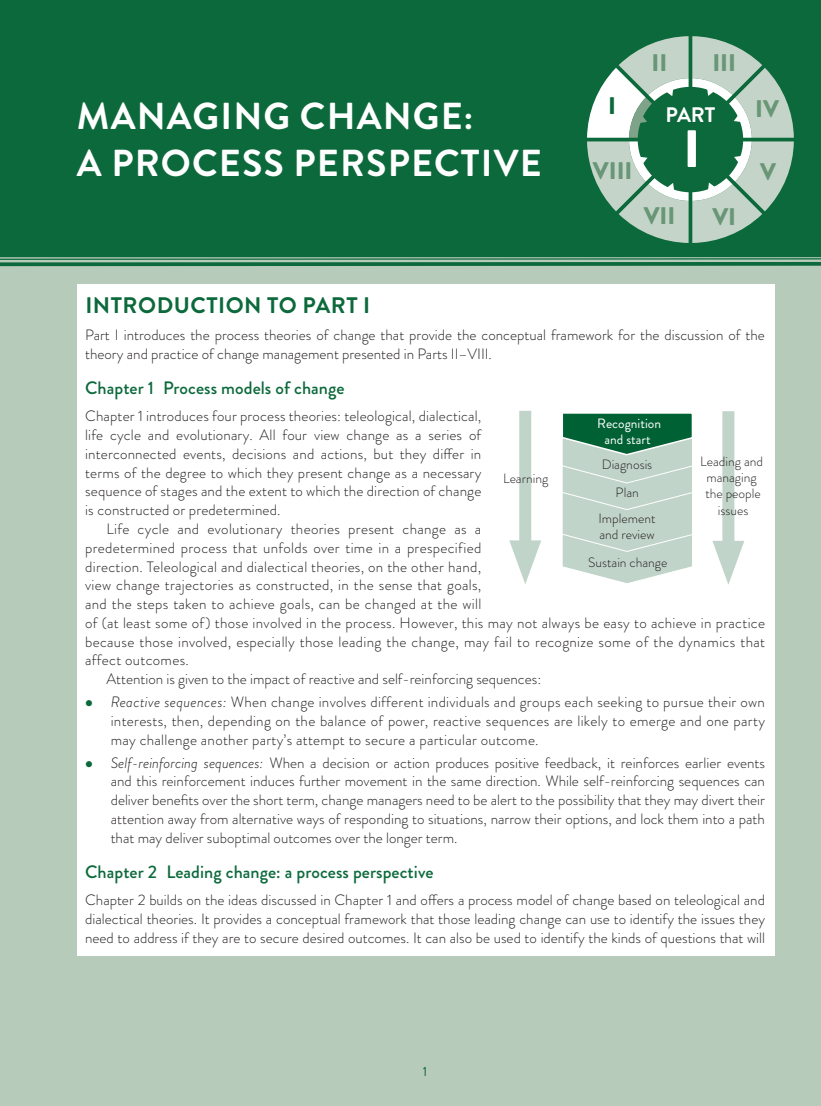
<style>
.page{position:relative;width:821px;height:1106px;background:#fff}
.page>*{position:absolute;margin:0;border:0;box-sizing:border-box;transform-origin:0 0}
.t1{font:52.5px "Brandon Grotesque Black 2";color:#fff}
.t2{font:37.5px/46.5px "Brandon Grotesque Bold 9";letter-spacing:.03em;color:#fff}
.t3{font:24px "Brandon Grotesque Black 2";color:#699677}
.t4{font:24px "Brandon Grotesque Black 2";color:#0c693b}
.t5{font:22.5px "Brandon Grotesque Bold 9";letter-spacing:.025em;color:#0c693b}
.t6{font:21px "Brandon Grotesque Bold 10";color:#fff}
.t7{font:18px "Brandon Grotesque Medium 2";letter-spacing:.005em;color:#0c693b}
.t8{font:15px/18.8px "Brandon Grotesque Light 12";letter-spacing:.02em;color:#231f20;text-align:justify}
.t9{font:15px/18.8px "Brandon Grotesque Light 12";color:#231f20}
.t10{font:13.5px/16.2px "Brandon Grotesque Light 13";color:#231f20;text-align:center}
.t11{font:13.5px/16.2px "Brandon Grotesque Regular 3";color:#fff;text-align:center}
.t12{font:13.5px "Brandon Grotesque Regular 2";color:#0c693b}
.s1{font-family:"Brandon Grotesque Light Italic 2"}
</style>
<div class="page">
<div style="left:0;top:227px;width:821px;height:879px;background:#b7cbbb"></div>
<div style="left:0;top:0;width:821px;height:257px;background:#0c693b"></div>
<hr style="left:0;top:258px;width:821px;height:2px;background:#0c693b">
<svg style="left:0;top:262px;width:821px;height:4px;background:#176f43"></svg>
<div style="left:77px;top:284px;width:697px;height:44px;background:#fff"></div>
<div style="left:77px;top:321px;width:697px;height:51px;background:#fff"></div>
<div style="left:77px;top:369px;width:697px;height:39px;background:#fff"></div>
<div style="left:77px;top:402px;width:697px;height:126px;background:#fff"></div>
<div style="left:77px;top:515px;width:697px;height:163px;background:#fff"></div>
<div style="left:77px;top:665px;width:697px;height:32px;background:#fff"></div>
<div style="left:77px;top:688px;width:697px;height:69px;background:#fff"></div>
<div style="left:77px;top:748px;width:697px;height:107px;background:#fff"></div>
<div style="left:77px;top:852px;width:697px;height:39px;background:#fff"></div>
<div style="left:77px;top:886px;width:697px;height:69px;background:#fff"></div>
<div style="left:722px;top:411px;width:12px;height:148px;background:#c1d4c9"></div>
<svg style="left:712px;top:541px;width:32px;height:44px"></svg>
<div style="left:519px;top:411px;width:12px;height:147px;background:#c1d4c9"></div>
<svg style="left:509px;top:540px;width:32px;height:44px"></svg>
<svg style="left:562px;top:413px;width:130px;height:170px;background:#a4c3b3"></svg>
<svg style="left:587px;top:36px;width:207px;height:207px"></svg>
<h2 class="t2" style="left:77px;top:94px;width:466px">MANAGING CHANGE:<br>A PROCESS PERSPECTIVE</h2>
<h3 class="t4" style="left:608px;top:89px;width:9px">I</h3>
<h3 class="t3" style="left:593px;top:153px;width:41px">VIII</h3>
<h3 class="t3" style="left:651px;top:46px;width:17px">II</h3>
<h3 class="t3" style="left:712px;top:46px;width:25px">III</h3>
<h3 class="t6" style="left:665px;top:100px;width:52px">PART</h3>
<h1 class="t1" style="left:683px;top:112px;width:19px">I</h1>
<h3 class="t3" style="left:643px;top:199px;width:33px">VII</h3>
<h3 class="t3" style="left:712px;top:199px;width:25px">VI</h3>
<h3 class="t3" style="left:755px;top:92px;width:25px">IV</h3>
<h3 class="t3" style="left:760px;top:154px;width:17px">V</h3>
<h3 class="t5" style="left:85px;top:289px;width:286px">INTRODUCTION TO PART I</h3>
<p class="t9" style="left:85px;top:326px;width:681px">Part I introduces the process theories of change that provide the conceptual framework for the discussion of the theory and practice of change management presented in Parts II–VIII.</p>
<p class="t7" style="left:85px;top:375px;width:261px">Chapter 1 Process models of change</p>
<p class="t8" style="left:85px;top:407px;width:398px">Chapter 1 introduces four process theories: teleological, dialectical, life cycle and evolutionary. All four view change as a series of interconnected events, decisions and actions, but they differ in terms of the degree to which they present change as a necessary sequence of stages and the extent to which the direction of change is constructed or predetermined.</p>
<p class="t8" style="left:106px;top:519px;width:376px">Life cycle and evolutionary theories present change as a</p>
<p class="t8" style="left:85px;top:538px;width:397px">predetermined process that unfolds over time in a prespecified</p>
<p class="t8" style="left:85px;top:557px;width:397px">direction. Teleological and dialectical theories, on the other hand,</p>
<p class="t8" style="left:85px;top:576px;width:397px">view change trajectories as constructed, in the sense that goals,</p>
<p class="t8" style="left:85px;top:594px;width:397px">and the steps taken to achieve goals, can be changed at the will</p>
<p class="t8" style="left:85px;top:613px;width:681px">of (at least some of) those involved in the process. However, this may not always be easy to achieve in practice</p>
<p class="t8" style="left:85px;top:632px;width:681px">because those involved, especially those leading the change, may fail to recognize some of the dynamics that</p>
<p class="t8" style="left:85px;top:651px;width:105px">affect outcomes.</p>
<p class="t9" style="left:106px;top:669px;width:436px">Attention is given to the impact of reactive and self-reinforcing sequences:</p>
<p class="t8" style="left:111px;top:692px;width:656px"><span class="s1">Reactive sequences:</span> When change involves different individuals and groups each seeking to pursue their own interests, then, depending on the balance of power, reactive sequences are likely to emerge and one party may challenge another party’s attempt to secure a particular outcome.</p>
<p class="t8" style="left:111px;top:753px;width:656px"><span class="s1">Self-reinforcing sequences:</span> When a decision or action produces positive feedback, it reinforces earlier events and this reinforcement induces further movement in the same direction. While self-reinforcing sequences can deliver benefits over the short term, change managers need to be alert to the possibility that they may divert their attention away from alternative ways of responding to situations, narrow their options, and lock them into a path that may deliver suboptimal outcomes over the longer term.</p>
<p class="t7" style="left:85px;top:859px;width:350px">Chapter 2 Leading change: a process perspective</p>
<p class="t8" style="left:85px;top:890px;width:681px">Chapter 2 builds on the ideas discussed in Chapter 1 and offers a process model of change based on teleological and dialectical theories. It provides a conceptual framework that those leading change can use to identify the issues they need to address if they are to secure desired outcomes. It can also be used to identify the kinds of questions that will</p>
<p class="t11" style="left:597px;top:415px;width:65px">Recognition and start</p>
<p class="t10" style="left:700px;top:453px;width:64px">Leading and managing the people issues</p>
<p class="t10" style="left:601px;top:450px;width:52px;line-height:28.2px">Diagnosis<br>Plan</p>
<p class="t10" style="left:503px;top:471px;width:47px">Learning</p>
<p class="t10" style="left:598px;top:510px;width:59px;text-align:left">Implement and review</p>
<p class="t10" style="left:588px;top:554px;width:81px">Sustain change</p>
<p class="t12" style="left:422px;top:1061px;width:6px">1</p>
</div>
